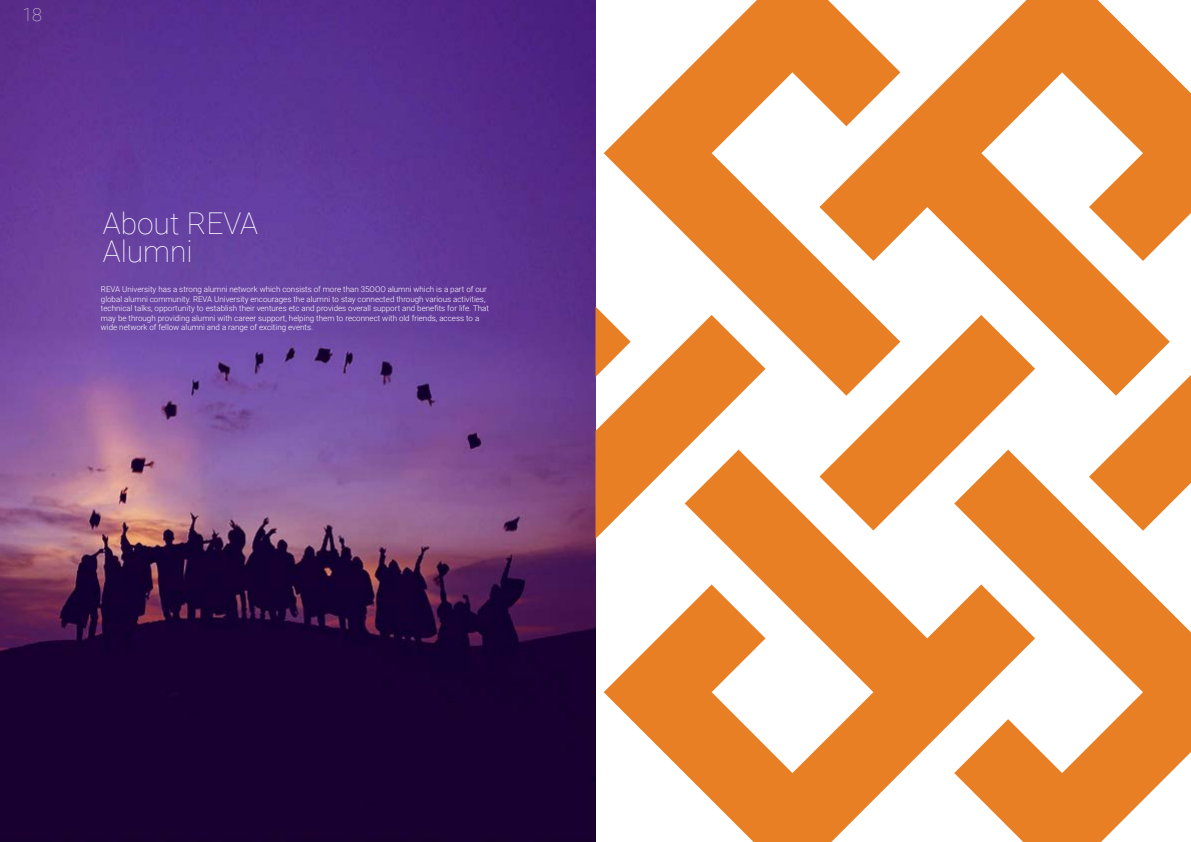
<style>
.page{position:relative;width:1191px;height:842px;background:#fff}
.page>*{position:absolute;margin:0;border:0;box-sizing:border-box;transform-origin:0 0}
.t1{font:100 30px/28px "Roboto";color:#fff}
.t2{font:100 18px "Roboto";color:#d1d3d4}
.t3{font:300 8px/9.6px "Roboto";color:#fff}
</style>
<div class="page">
<img style="left:0;top:0;width:595px;height:842px">
<svg style="left:595px;top:0;width:596px;height:842px;fill:#e87f28"></svg>
<h2 class="t2" style="left:22px;top:1px;width:21px">18</h2>
<h1 class="t1" style="left:103px;top:208px;width:157px">About REVA<br>Alumni</h1>
<p class="t3" style="left:101px;top:284px;width:389px">REVA University has a strong alumni network which consists of more than 35OOO alumni which is a part of our global alumni community. REVA University encourages the alumni to stay connected through various activities, technical talks, opportunity to establish their ventures etc and provides overall support and benefits for life. That may be through providing alumni with career support, helping them to reconnect with old friends, access to a wide network of fellow alumni and a range of exciting events.</p>
</div>
